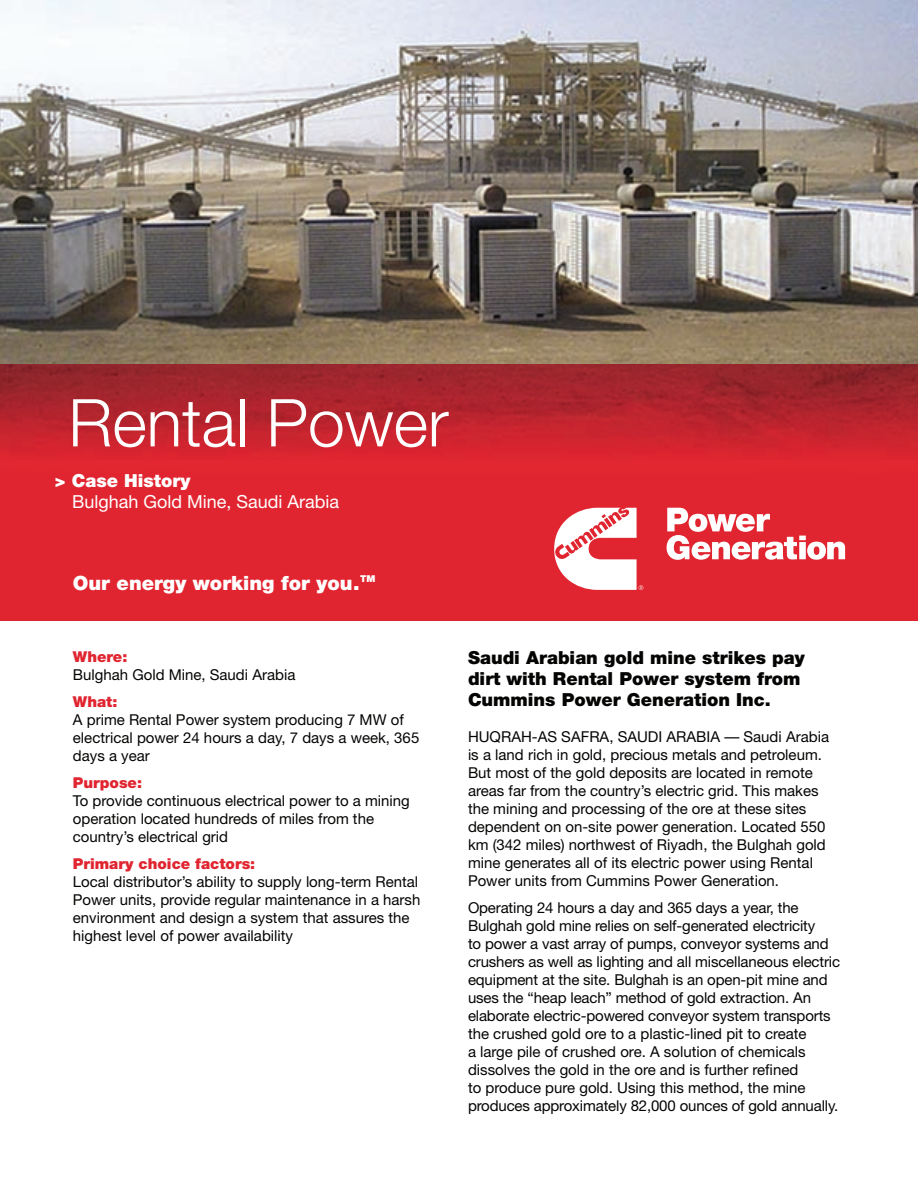
<style>
.page{position:relative;width:918px;height:1188px;background:#fff}
.page>*{position:absolute;margin:0;border:0;box-sizing:border-box;transform-origin:0 0}
.t1{font:300 66px "Helvetica Neue";color:#fff}
.t2{font:900 19.65px "Helvetica Neue";color:#fff}
.t3{font:900 18px/21px "Helvetica Neue";color:#040503}
.t4{font:18px "Helvetica Neue";color:#fff}
.t5{font:900 18px "Helvetica Neue";color:#fff}
.t6{font:15px/18px "Helvetica Neue";color:#040503}
.t7{font:900 15px "Helvetica Neue";color:#e12530}
</style>
<div class="page">
<img style="left:0;top:0;width:918px;height:472px">
<div style="left:0;top:472px;width:918px;height:149px;background:#e12530"></div>
<svg style="left:554px;top:508px;width:89px;height:82px"></svg>
<svg style="left:667px;top:508px;width:178px;height:52px"></svg>
<h1 class="t1" style="left:68px;top:399px;width:382px">Rental Power</h1>
<p class="t5" style="left:55px;top:474px;width:137px">&gt; Case History</p>
<p class="t4" style="left:72px;top:495px;width:269px">Bulghah Gold Mine, Saudi Arabia</p>
<h2 class="t2" style="left:73px;top:576px;width:304px">Our energy working for you.<sup>TM</sup></h2>
<p class="t7" style="left:73px;top:651px;width:56px">Where:</p>
<p class="t6" style="left:73px;top:667px;width:224px">Bulghah Gold Mine, Saudi Arabia</p>
<p class="t7" style="left:73px;top:696px;width:46px">What:</p>
<p class="t6" style="left:73px;top:712px;width:348px">A prime Rental Power system producing 7 MW of electrical power 24 hours a day, 7 days a week, 365 days a year</p>
<p class="t7" style="left:73px;top:777px;width:71px">Purpose:</p>
<p class="t6" style="left:73px;top:793px;width:338px">To provide continuous electrical power to a mining operation located hundreds of miles from the country’s electrical grid</p>
<p class="t7" style="left:73px;top:858px;width:184px">Primary choice factors:</p>
<p class="t6" style="left:73px;top:874px;width:349px">Local distributor’s ability to supply long-term Rental Power units, provide regular maintenance in a harsh environment and design a system that assures the highest level of power availability</p>
<p class="t3" style="left:468px;top:649px;width:338px">Saudi Arabian gold mine strikes pay dirt with Rental Power system from<br>Cummins Power Generation Inc.</p>
<p class="t6" style="left:468px;top:729px;width:363px">HUQRAH-AS SAFRA, SAUDI ARABIA — Saudi Arabia is a land rich in gold, precious metals and petroleum.<br>But most of the gold deposits are located in remote areas far from the country’s electric grid. This makes the mining and processing of the ore at these sites dependent on on-site power generation. Located 550 km (342 miles) northwest of Riyadh, the Bulghah gold mine generates all of its electric power using Rental Power units from Cummins Power Generation.</p>
<p class="t6" style="left:468px;top:900px;width:374px">Operating 24 hours a day and 365 days a year, the Bulghah gold mine relies on self-generated electricity<br>to power a vast array of pumps, conveyor systems and crushers as well as lighting and all miscellaneous electric equipment at the site. Bulghah is an open-pit mine and uses the “heap leach” method of gold extraction. An elaborate electric-powered conveyor system transports the crushed gold ore to a plastic-lined pit to create<br>a large pile of crushed ore. A solution of chemicals dissolves the gold in the ore and is further refined<br>to produce pure gold. Using this method, the mine produces approximately 82,000 ounces of gold annually.</p>
</div>
